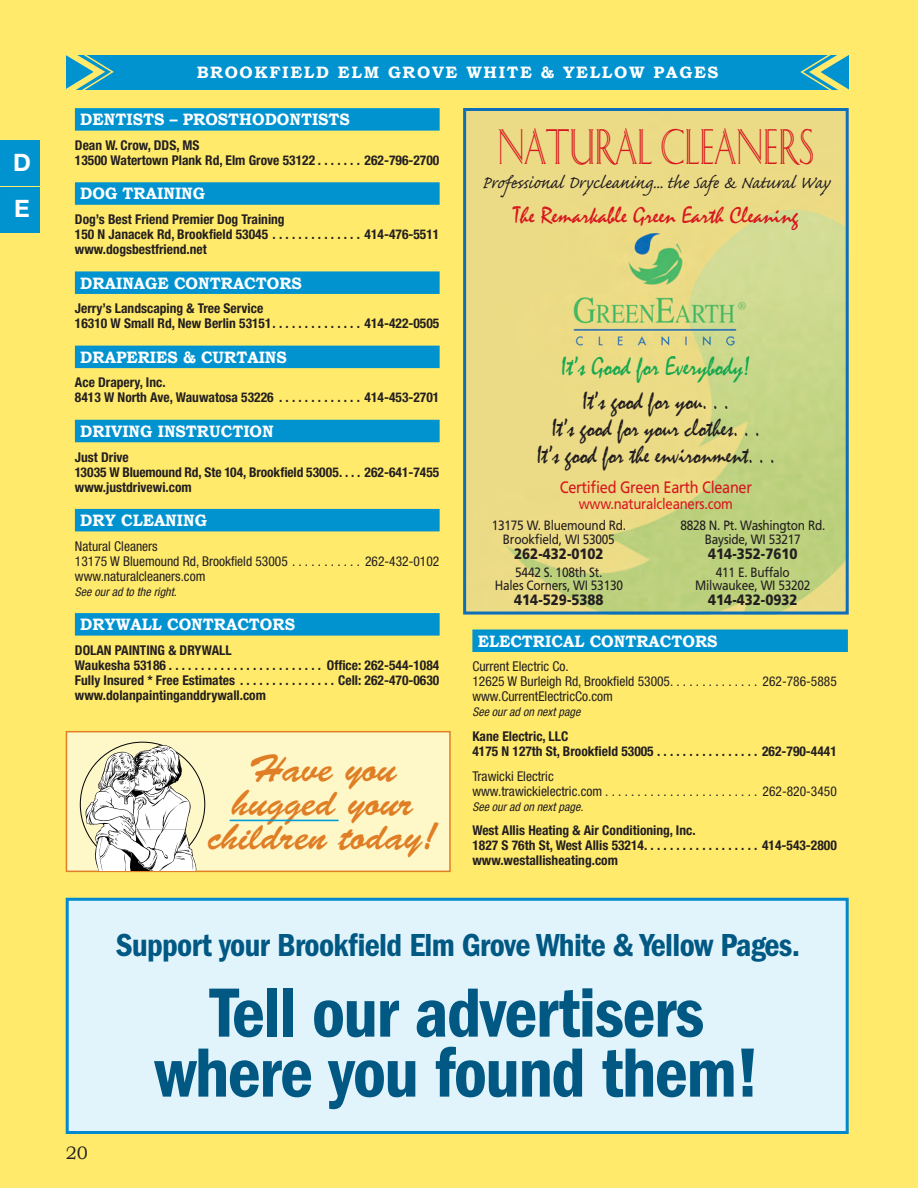
<style>
.page{position:relative;width:918px;height:1188px;background:#ffea6b}
.page>*{position:absolute;margin:0;border:0;box-sizing:border-box;transform-origin:0 0}
.t1{font:72px/60px "ITC Franklin Gothic Std Dm Cd";letter-spacing:-.02em;color:#005883;text-align:center}
.t2{font:51px "Cg Delphian";letter-spacing:-.005em;color:#d7171f;scale:.7 1}
.t3{font:38.7px "Brush Script";color:#df7e24}
.t4{font:33px "ITC Franklin Gothic Std Dm Cd";letter-spacing:-.02em;color:#005883}
.t5{font:27px "Mistral";color:#15a850;scale:.9 1}
.t6{font:25.5px/27px "Mistral";color:#231f20;text-align:center;scale:.9 1}
.t7{font:24px "Mistral";color:#d7171f}
.t8{font:700 24px "Helvetica Neue LT Std";color:#fff}
.t9{font:22.5px "Caflisch Script Pro";letter-spacing:-.005em;color:#231f20}
.t10{font:18px "Bookman Old Style";color:#231f20}
.category{font:700 16.5px "Bookman Old Style";color:#fff;scale:.95 1}
.category-2{font:700 16.5px "Bookman Old Style";letter-spacing:.1em;color:#fff}
.t11{font:16.5px "Frutiger LT Std";letter-spacing:-.02em;color:#d7171f;scale:.88 1}
.t12{font:900 15px "Frutiger LT Std";color:#231f20;scale:.88 1}
.t13{font:15px "Frutiger LT Std";letter-spacing:-.02em;color:#d7171f;scale:.88 1}
.Bold_Listing{font:700 condensed 13.5px/15px "Helvetica Neue LT Std";color:#231f20}
.Regular_Listing_SA{font:condensed 13.5px/15px "Helvetica Neue LT Std";color:#231f20}
.Bold_Listing_SA{font:700 condensed 13.5px/15px "Helvetica Neue LT Std";color:#231f20}
.t14{font:13.5px/13.5px "Frutiger LT Std";letter-spacing:-.02em;color:#231f20;text-align:center;scale:.88 1}
.See_ad_on_page{font:700 condensed 13.5px/15px "Helvetica Neue LT Std";color:#231f20}
.See_ad_on_page-2{font:italic condensed 12px "Helvetica Neue LT Std";color:#231f20}
</style>
<div class="page">
<div style="left:66px;top:55px;width:783px;height:34px;background:#0093d0"></div>
<svg style="left:66px;top:55px;width:49px;height:35px"></svg>
<svg style="left:799px;top:55px;width:50px;height:35px"></svg>
<div style="left:75px;top:108px;width:365px;height:23px;background:#0093d0"></div>
<div style="left:75px;top:182px;width:365px;height:23px;background:#0093d0"></div>
<div style="left:75px;top:271px;width:365px;height:23px;background:#0093d0"></div>
<div style="left:75px;top:346px;width:365px;height:22px;background:#0093d0"></div>
<div style="left:75px;top:420px;width:365px;height:22px;background:#0093d0"></div>
<div style="left:75px;top:509px;width:365px;height:22px;background:#0093d0"></div>
<div style="left:75px;top:613px;width:365px;height:23px;background:#0093d0"></div>
<div style="left:66px;top:731px;width:385px;height:141px;background:#fef7c8;border:2px solid #e07f24"></div>
<hr style="left:230px;top:820px;width:109px;height:1px;background:#009fdb">
<svg style="left:85px;top:745px;width:112px;height:126px"></svg>
<div style="left:472px;top:629px;width:376px;height:23px;background:#0093d0"></div>
<img style="left:467px;top:112px;width:378px;height:499px">
<div style="left:463px;top:108px;width:386px;height:507px;border:3px solid #0f6eb8"></div>
<div style="left:66px;top:898px;width:783px;height:236px;background:#e1f4fc;border:3px solid #0089cf"></div>
<div style="left:0;top:141px;width:40px;height:45px;background:#0093d0"></div>
<div style="left:0;top:187px;width:40px;height:46px;background:#0093d0"></div>
<p class="t8" style="left:13px;top:148px;width:19px">D</p>
<p class="t8" style="left:14px;top:194px;width:17px">E</p>
<p class="category-2" style="left:197px;top:63px;width:523px">BROOKFIELD ELM GROVE WHITE &amp; YELLOW PAGES</p>
<p class="category" style="left:80px;top:110px;width:285px">DENTISTS – PROSTHODONTISTS</p>
<p class="Bold_Listing" style="left:75px;top:137px;width:247px">Dean W. Crow, DDS, MS<br>13500 Watertown Plank Rd, Elm Grove 53122 .......</p>
<p class="Bold_Listing" style="left:365px;top:152px;width:76px">262-796-2700</p>
<p class="category" style="left:80px;top:184px;width:133px">DOG TRAINING</p>
<p class="Bold_Listing" style="left:75px;top:212px;width:211px">Dog’s Best Friend Premier Dog Training<br>150 N Janacek Rd, Brookfield 53045 ...............</p>
<p class="Bold_Listing" style="left:365px;top:227px;width:76px">414-476-5511</p>
<p class="Bold_Listing" style="left:75px;top:242px;width:133px">www.dogsbestfriend.net</p>
<p class="category" style="left:80px;top:273px;width:235px">DRAINAGE CONTRACTORS</p>
<p class="Bold_Listing" style="left:75px;top:301px;width:202px">Jerry’s Landscaping &amp; Tree Service<br>16310 W Small Rd, New Berlin 53151 ..............</p>
<p class="Bold_Listing" style="left:365px;top:316px;width:76px">414-422-0505</p>
<p class="category" style="left:80px;top:347px;width:219px">DRAPERIES &amp; CURTAINS</p>
<p class="Bold_Listing" style="left:75px;top:375px;width:203px">Ace Drapery, Inc.<br>8413 W North Ave, Wauwatosa 53226 ..............</p>
<p class="Bold_Listing" style="left:365px;top:390px;width:76px">414-453-2701</p>
<p class="category" style="left:80px;top:421px;width:205px">DRIVING INSTRUCTION</p>
<p class="Bold_Listing" style="left:75px;top:449px;width:268px">Just Drive<br>13035 W Bluemound Rd, Ste 104, Brookfield 53005 ....</p>
<p class="Bold_Listing" style="left:365px;top:464px;width:76px">262-641-7455</p>
<p class="Bold_Listing" style="left:75px;top:479px;width:118px">www.justdrivewi.com</p>
<p class="category" style="left:80px;top:511px;width:135px">DRY CLEANING</p>
<p class="Regular_Listing_SA" style="left:75px;top:538px;width:366px">Natural Cleaners<br>13175 W Bluemound Rd, Brookfield 53005 . . . . . . . . . . . 262-432-0102 www.naturalcleaners.com</p>
<p class="See_ad_on_page-2" style="left:75px;top:585px;width:103px">See our ad to the right.</p>
<p class="category" style="left:80px;top:615px;width:228px">DRYWALL CONTRACTORS</p>
<p class="Bold_Listing_SA" style="left:75px;top:642px;width:158px">DOLAN PAINTING &amp; DRYWALL<br>Waukesha 53186 ........................</p>
<p class="Bold_Listing_SA" style="left:327px;top:657px;width:114px">Office: 262-544-1084</p>
<p class="Bold_Listing_SA" style="left:75px;top:672px;width:165px">Fully Insured * Free Estimates ................</p>
<p class="Bold_Listing_SA" style="left:338px;top:672px;width:103px">Cell: 262-470-0630</p>
<p class="Bold_Listing_SA" style="left:75px;top:687px;width:193px">www.dolanpaintinganddrywall.com</p>
<p class="t3" style="left:249px;top:747px;width:150px">Have you</p>
<p class="t3" style="left:232px;top:781px;width:182px">hugged your</p>
<p class="t3" style="left:208px;top:815px;width:231px">children today!</p>
<p class="t2" style="left:497px;top:121px;width:455px">NATURAL CLEANERS</p>
<p class="t9" style="left:482px;top:171px;width:349px">Professional Drycleaning... the Safe &amp; Natural Way</p>
<p class="t7" style="left:514px;top:202px;width:286px">The Remarkable Green Earth Cleaning</p>
<p class="t5" style="left:561px;top:352px;width:212px">It’s Good for Everybody!</p>
<p class="t6" style="left:537px;top:388px;width:266px">It’s good for you. . .<br>It’s good for your clothes. . .<br>It’s good for the environment. . .</p>
<p class="t11" style="left:560px;top:477px;width:220px">Certified Green Earth Cleaner</p>
<p class="t13" style="left:579px;top:495px;width:177px">www.naturalcleaners.com</p>
<p class="t14" style="left:492px;top:519px;width:154px">13175 W. Bluemound Rd.<br>Brookfield, WI 53005</p>
<p class="t12" style="left:514px;top:544px;width:103px">262-432-0102</p>
<p class="t14" style="left:495px;top:565px;width:147px">5442 S. 108th St.<br>Hales Corners, WI 53130</p>
<p class="t12" style="left:514px;top:591px;width:103px">414-529-5388</p>
<p class="t14" style="left:680px;top:519px;width:166px">8828 N. Pt. Washington Rd.<br>Bayside, WI 53217</p>
<p class="t12" style="left:708px;top:544px;width:103px">414-352-7610</p>
<p class="t14" style="left:695px;top:565px;width:132px">411 E. Buffalo<br>Milwaukee, WI 53202</p>
<p class="t12" style="left:708px;top:591px;width:103px">414-432-0932</p>
<p class="category" style="left:478px;top:631px;width:254px">ELECTRICAL CONTRACTORS</p>
<p class="Regular_Listing_SA" style="left:472px;top:659px;width:366px">Current Electric Co.<br>12625 W Burleigh Rd, Brookfield 53005 . . . . . . . . . . . . . . 262-786-5885 www.CurrentElectricCo.com</p>
<p class="See_ad_on_page-2" style="left:472px;top:705px;width:110px">See our ad on next page</p>
<p class="See_ad_on_page" style="left:472px;top:729px;width:186px">Kane Electric, LLC<br>4175 N 127th St, Brookfield 53005 .................</p>
<p class="See_ad_on_page" style="left:762px;top:744px;width:76px">262-790-4441</p>
<p class="Regular_Listing_SA" style="left:472px;top:768px;width:366px">Trawicki Electric<br>www.trawickielectric.com . . . . . . . . . . . . . . . . . . . . . . . . 262-820-3450</p>
<p class="See_ad_on_page-2" style="left:472px;top:800px;width:112px">See our ad on next page.</p>
<p class="Bold_Listing" style="left:472px;top:823px;width:225px">West Allis Heating &amp; Air Conditioning, Inc.<br>1827 S 76th St, West Allis 53214 ..................</p>
<p class="Bold_Listing" style="left:762px;top:838px;width:76px">414-543-2800</p>
<p class="Bold_Listing" style="left:472px;top:853px;width:147px">www.westallisheating.com</p>
<h3 class="t10" style="left:66px;top:1142px;width:24px">20</h3>
<p class="t4" style="left:116px;top:927px;width:686px">Support your Brookfield Elm Grove White &amp; Yellow Pages.</p>
<p class="t1" style="left:155px;top:983px;width:607px">Tell our advertisers where you found them!</p>
</div>
